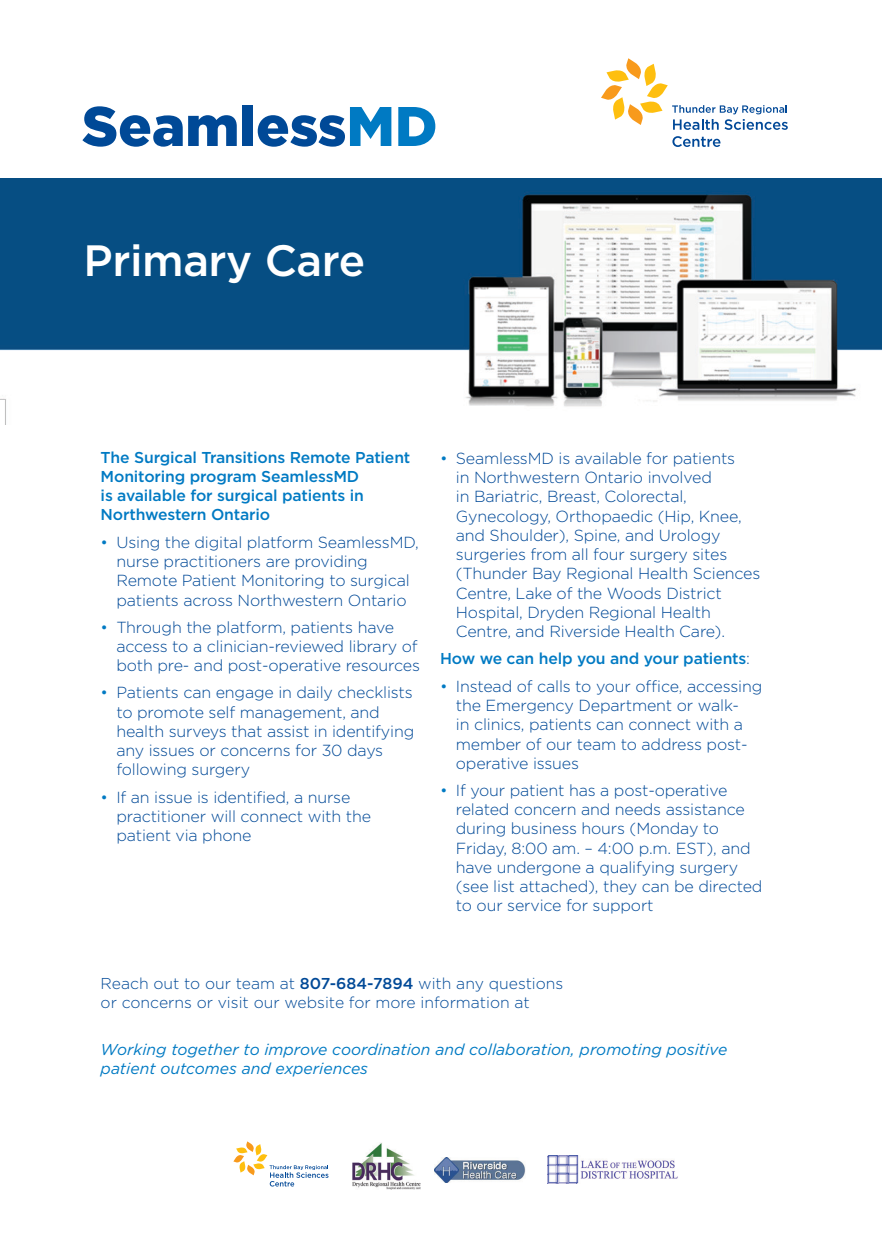
<style>
.page{position:relative;width:882px;height:1260px;background:#fff}
.page>*{position:absolute;margin:0;border:0;box-sizing:border-box;transform-origin:0 0}
.t1{font:900 55.65px "Gotham";color:#004997}
.t2{font:500 43.75px "Gotham";letter-spacing:-.01em;color:#fff}
.t3{font:300 16.1px/19.2px "Gotham";letter-spacing:-.01em;color:#004997}
.t4{font:500 15.75px/19.2px "Gotham";letter-spacing:-.01em;color:#007ac3}
.t5{font:italic 15.75px/19.2px "Gotham";color:#007ac3}
.t6{font:300 15.75px/19.2px "Gotham";color:#004997}
.s1{color:#007ac3}
.s2{font-weight:300;font-size:16.1px;color:#004997}
.s3{font-weight:500}
</style>
<div class="page">
<img style="left:0;top:178px;width:882px;height:247px">
<svg style="left:233px;top:1141px;width:95px;height:46px"></svg>
<svg style="left:601px;top:58px;width:187px;height:72px"></svg>
<svg style="left:672px;top:136px;width:48px;height:11px"></svg>
<img style="left:547px;top:1156px;width:131px;height:28px">
<img style="left:435px;top:1158px;width:90px;height:24px">
<img style="left:352px;top:1143px;width:68px;height:46px">
<p class="t1" style="left:82px;top:88px;width:357px">Seamless<span class="s1">MD</span></p>
<p class="t2" style="left:84px;top:235px;width:283px">Primary Care</p>
<p class="t4" style="left:101px;top:447px;width:311px">The Surgical Transitions Remote Patient Monitoring program SeamlessMD<br>is available for surgical patients in Northwestern Ontario</p>
<p class="t3" style="left:116px;top:532px;width:304px;text-indent:-16px"><span class="s1">•</span> Using the digital platform SeamlessMD, nurse practitioners are providing Remote Patient Monitoring to surgical patients across Northwestern Ontario</p>
<p class="t3" style="left:116px;top:617px;width:305px;text-indent:-16px"><span class="s1">•</span> Through the platform, patients have access to a clinician-reviewed library of both pre- and post-operative resources</p>
<p class="t3" style="left:116px;top:683px;width:299px;text-indent:-16px"><span class="s1">•</span> Patients can engage in daily checklists to promote self management, and health surveys that assist in identifying any issues or concerns for 30 days following surgery</p>
<p class="t3" style="left:116px;top:787px;width:256px;text-indent:-16px"><span class="s1">•</span> If an issue is identified, a nurse practitioner will connect with the patient via phone</p>
<p class="t3" style="left:456px;top:448px;width:306px;text-indent:-16px"><span class="s1">•</span> SeamlessMD is available for patients<br>in Northwestern Ontario involved<br>in Bariatric, Breast, Colorectal, Gynecology, Orthopaedic (Hip, Knee, and Shoulder), Spine, and Urology surgeries from all four surgery sites (Thunder Bay Regional Health Sciences Centre, Lake of the Woods District Hospital, Dryden Regional Health Centre, and Riverside Health Care).</p>
<p class="t4" style="left:440px;top:649px;width:312px">How we can help you and your patients<span class="s2">:</span></p>
<p class="t3" style="left:456px;top:676px;width:308px;text-indent:-16px"><span class="s1">•</span> Instead of calls to your office, accessing the Emergency Department or walk-<br>in clinics, patients can connect with a member of our team to address post&shy;operative issues</p>
<p class="t3" style="left:456px;top:780px;width:308px;text-indent:-16px"><span class="s1">•</span> If your patient has a post-operative related concern and needs assistance during business hours (Monday to Friday, 8:00 am. – 4:00 p.m. EST), and have undergone a qualifying surgery (see list attached), they can be directed to our service for support</p>
<p class="t6" style="left:101px;top:973px;width:464px">Reach out to our team at <span class="s3">807-684-7894</span> with any questions or concerns or visit our website for more information at</p>
<p class="t5" style="left:101px;top:1039px;width:628px">Working together to improve coordination and collaboration, promoting positive patient outcomes and experiences</p>
</div>
